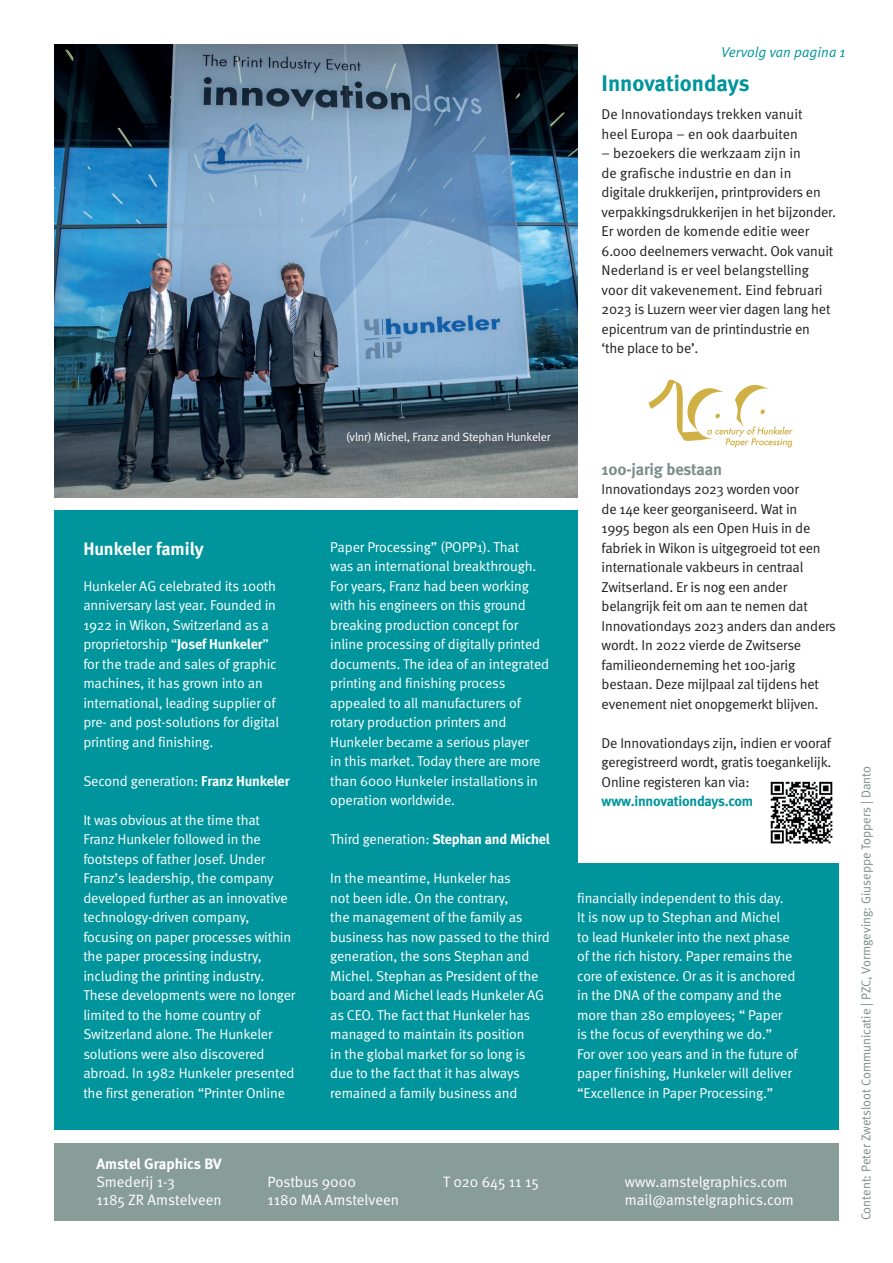
<style>
.page{position:relative;width:893px;height:1263px;background:#fff}
.page>*{position:absolute;margin:0;border:0;box-sizing:border-box;transform-origin:0 0}
.t1{font:700 22.5px "Meta";color:#00959c}
.t2{font:700 18px "Meta";color:#fff}
.t3{font:700 16.5px "Meta";letter-spacing:-.01em;color:#7c8f8b}
.t4{font:15px/18px "Meta Normal";color:#fff}
.t5{font:700 15px "Meta";color:#fff}
.t6{font:14.25px/19.5px "Meta Normal";letter-spacing:-.01em;color:#fff}
.t7{font:14.25px/19.5px "Meta Normal";letter-spacing:-.015em;color:#231f20}
.t8{font:700 14.25px "Meta";letter-spacing:-.015em;color:#00959c}
.t9{font:italic 14.25px "Meta Normal";color:#00959c}
.t10{font:12.75px "Meta Normal";color:#7c8f8b}
.t11{font:12px "Meta Normal";letter-spacing:-.015em;color:#fff}
.s1{font-family:"Meta";font-weight:700}
</style>
<div class="page">
<div style="left:54px;top:510px;width:523px;height:620px;background:#00959c"></div>
<div style="left:281px;top:863px;width:558px;height:267px;background:#00959c"></div>
<div style="left:54px;top:1143px;width:785px;height:77px;background:#899d98"></div>
<img style="left:770px;top:781px;width:63px;height:63px">
<img style="left:54px;top:45px;width:523px;height:452px">
<svg style="left:648px;top:379px;width:145px;height:69px"></svg>
<p class="t9" style="left:721px;top:44px;width:126px">Vervolg van pagina 1</p>
<h1 class="t1" style="left:602px;top:70px;width:149px">Innovationdays</h1>
<p class="t7" style="left:602px;top:104px;width:202px">De Innovationdays trekken vanuit heel Europa – en ook daarbuiten</p>
<p class="t7" style="left:602px;top:143px;width:236px">– bezoekers die werkzaam zijn in<br>de grafische industrie en dan in digitale drukkerijen, printproviders en verpakkingsdrukkerijen in het bijzonder.<br>Er worden de komende editie weer 6.000 deelnemers verwacht. Ook vanuit Nederland is er veel belangstelling voor dit vakevenement. Eind februari 2023 is Luzern weer vier dagen lang het epicentrum van de printindustrie en<br>‘the place to be’.</p>
<p class="t2" style="left:83px;top:538px;width:122px">Hunkeler family</p>
<p class="t6" style="left:83px;top:576px;width:197px">Hunkeler AG celebrated its 100th anniversary last year. Founded in<br>1922 in Wikon, Switzerland as a proprietorship “<span class="s1">Josef Hunkeler</span>” for the trade and sales of graphic machines, it has grown into an international, leading supplier of pre- and post-solutions for digital printing and finishing.</p>
<p class="t6" style="left:83px;top:771px;width:208px">Second generation: <span class="s1">Franz Hunkeler</span></p>
<p class="t6" style="left:83px;top:810px;width:214px">It was obvious at the time that<br>Franz Hunkeler followed in the footsteps of father Josef. Under<br>Franz’s leadership, the company developed further as an innovative technology-driven company, focusing on paper processes within the paper processing industry, including the printing industry.<br>These developments were no longer limited to the home country of<br>Switzerland alone. The Hunkeler solutions were also discovered abroad. In 1982 Hunkeler presented the first generation “Printer Online</p>
<p class="t11" style="left:346px;top:430px;width:206px">(vlnr) Michel, Franz and Stephan Hunkeler</p>
<p class="t6" style="left:330px;top:537px;width:220px">Paper Processing” (POPP1). That<br>was an international breakthrough.<br>For years, Franz had been working with his engineers on this ground breaking production concept for inline processing of digitally printed documents. The idea of an integrated printing and finishing process appealed to all manufacturers of rotary production printers and Hunkeler became a serious player<br>in this market. Today there are more than 6000 Hunkeler installations in operation worldwide.</p>
<p class="t6" style="left:330px;top:829px;width:221px">Third generation: <span class="s1">Stephan and Michel</span></p>
<p class="t6" style="left:330px;top:868px;width:221px">In the meantime, Hunkeler has<br>not been idle. On the contrary,<br>the management of the family as business has now passed to the third generation, the sons Stephan and<br>Michel. Stephan as President of the board and Michel leads Hunkeler AG as CEO. The fact that Hunkeler has managed to maintain its position<br>in the global market for so long is due to the fact that it has always remained a family business and</p>
<p class="t3" style="left:602px;top:459px;width:122px">100-jarig bestaan</p>
<p class="t7" style="left:602px;top:479px;width:236px">Innovationdays 2023 worden voor<br>de 14e keer georganiseerd. Wat in<br>1995 begon als een Open Huis in de fabriek in Wikon is uitgegroeid tot een internationale vakbeurs in centraal Zwitserland. Er is nog een ander belangrijk feit om aan te nemen dat Innovationdays 2023 anders dan anders wordt. In 2022 vierde de Zwitserse familieonderneming het 100-jarig bestaan. Deze mijlpaal zal tijdens het evenement niet onopgemerkt blijven.</p>
<p class="t7" style="left:602px;top:733px;width:231px;text-align:justify">De Innovationdays zijn, indien er vooraf geregistreerd wordt, gratis toegankelijk.<br>Online registeren kan via:</p>
<p class="t8" style="left:602px;top:793px;width:153px">www.innovationdays.com</p>
<p class="t6" style="left:577px;top:888px;width:222px">financially independent to this day.<br>It is now up to Stephan and Michel<br>to lead Hunkeler into the next phase of the rich history. Paper remains the core of existence. Or as it is anchored in the DNA of the company and the more than 280 employees; “ Paper<br>is the focus of everything we do.”<br>For over 100 years and in the future of paper finishing, Hunkeler will deliver “Excellence in Paper Processing.”</p>
<p class="t5" style="left:96px;top:1154px;width:127px">Amstel Graphics BV</p>
<p class="t4" style="left:96px;top:1172px;width:127px">Smederij 1-3<br>1185 ZR Amstelveen</p>
<p class="t4" style="left:268px;top:1172px;width:133px">Postbus 9000<br>1180 MA Amstelveen</p>
<p class="t4" style="left:443px;top:1172px;width:97px">T 020 645 11 15</p>
<p class="t4" style="left:625px;top:1172px;width:170px">www.amstelgraphics.com mail@amstelgraphics.com</p>
<p class="t10" style="left:859px;top:1220px;width:456px;rotate:-90deg">Content: Peter Zwetsloot Communicatie | PZC, Vormgeving: Giuseppe Toppers | Danto</p>
</div>
